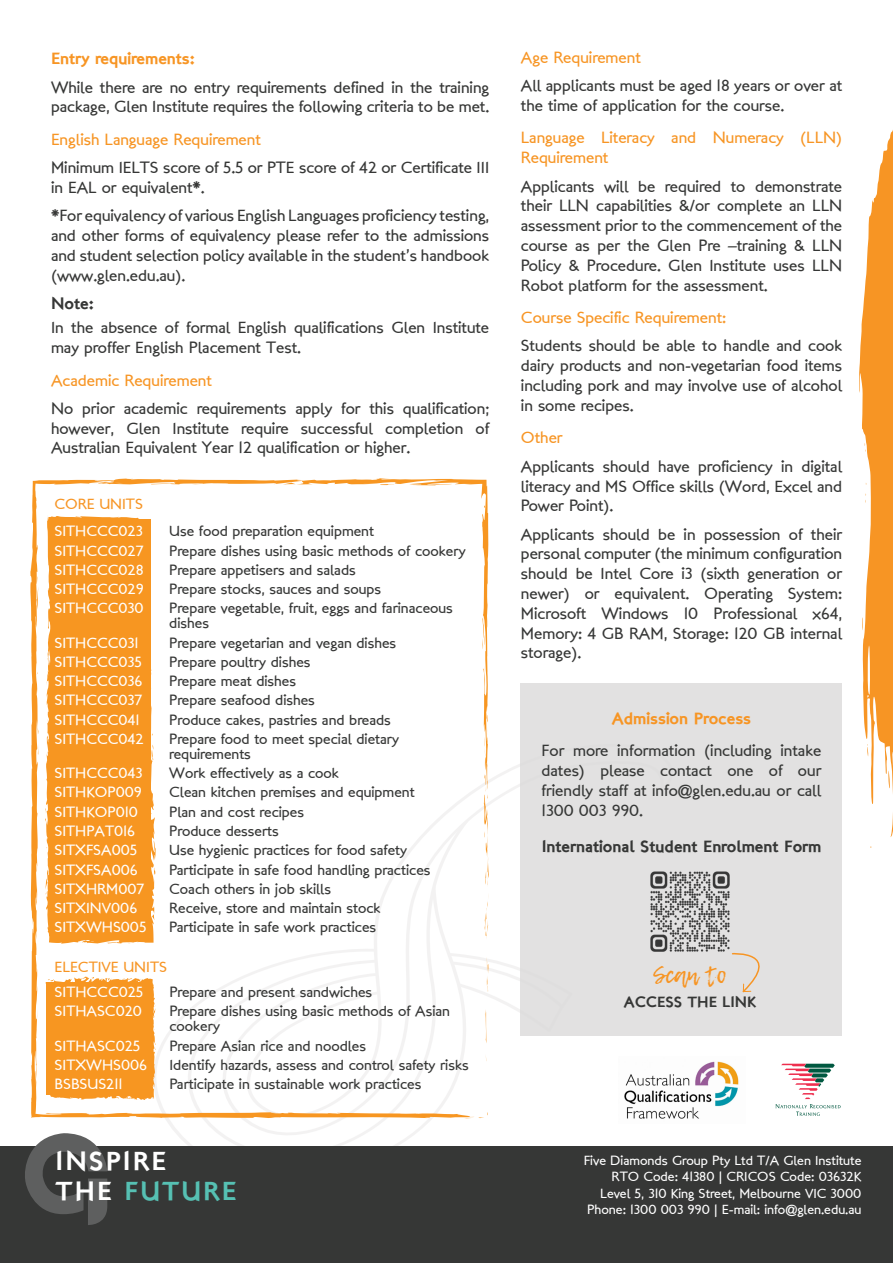
<style>
.page{position:relative;width:893px;height:1263px;background:#fff}
.page>*{position:absolute;margin:0;border:0;box-sizing:border-box;transform-origin:0 0}
.t1{font:26.4px/30.3px "London Two";letter-spacing:.075em;color:#fff}
.t2{font:24px "Lemon Tuesday";color:#f79524}
.Regular{font:16.5px/19.8px "London Between";color:#363736;text-align:justify}
.Regular-2{font:16.5px/19.8px "London Between";color:#f79524}
.Regular-3{font:16.5px "London Two";color:#363736}
.Regular-4{font:16.5px "London Two";color:#f79524}
.List{font:15px/15px "London Between";color:#363736}
.List-2{font:15px "London Between";color:#fff}
.Titles{font:15px "London Between";color:#f79524}
.t3{font:15px "London Two";color:#363736}
.t4{font:13.5px "London Between";color:#fff}
.s1{color:#56c0b3}
</style>
<div class="page">
<svg style="left:165px;top:720px;width:356px;height:426px"></svg>
<div style="left:0;top:1146px;width:893px;height:117px;background:#363736"></div>
<svg style="left:25px;top:1133px;width:82px;height:92px"></svg>
<svg style="left:859px;top:130px;width:34px;height:707px"></svg>
<svg style="left:489px;top:892px;width:32px;height:169px"></svg>
<svg style="left:30px;top:478px;width:459px;height:640px"></svg>
<svg style="left:92px;top:482px;width:17px;height:3px"></svg>
<svg style="left:484px;top:774px;width:5px;height:112px"></svg>
<svg style="left:484px;top:706px;width:5px;height:62px"></svg>
<svg style="left:482px;top:602px;width:6px;height:52px"></svg>
<svg style="left:378px;top:478px;width:19px;height:7px"></svg>
<svg style="left:478px;top:1110px;width:10px;height:8px"></svg>
<svg style="left:45px;top:516px;width:111px;height:428px;background:#f79d2f"></svg>
<svg style="left:79px;top:940px;width:8px;height:3px"></svg>
<svg style="left:145px;top:605px;width:7px;height:112px"></svg>
<svg style="left:146px;top:742px;width:8px;height:25px"></svg>
<svg style="left:150px;top:807px;width:5px;height:7px"></svg>
<svg style="left:154px;top:867px;width:2px;height:8px"></svg>
<svg style="left:141px;top:519px;width:10px;height:5px"></svg>
<svg style="left:45px;top:977px;width:111px;height:123px;background:#f79d30"></svg>
<div style="left:521px;top:683px;width:321px;height:353px;background:#e2e1e1"></div>
<img style="left:650px;top:871px;width:80px;height:81px">
<svg style="left:731px;top:952px;width:29px;height:41px"></svg>
<img style="left:624px;top:1061px;width:115px;height:58px">
<svg style="left:775px;top:1064px;width:66px;height:52px"></svg>
<p class="Regular-4" style="left:51px;top:48px;width:145px">Entry requirements:</p>
<p class="Regular" style="left:51px;top:77px;width:440px">While there are no entry requirements defined in the training package, Glen Institute requires the following criteria to be met.</p>
<p class="Regular-2" style="left:51px;top:130px;width:211px">English Language Requirement</p>
<p class="Regular" style="left:51px;top:158px;width:440px">Minimum IELTS score of 5.5 or PTE score of 42 or Certificate III in EAL or equivalent*.</p>
<p class="Regular" style="left:51px;top:206px;width:440px">*For equivalency of various English Languages proficiency testing, and other forms of equivalency please refer to the admissions and student selection policy available in the student’s handbook (www.glen.edu.au).</p>
<p class="Regular-3" style="left:51px;top:293px;width:44px">Note:</p>
<p class="Regular" style="left:51px;top:318px;width:440px">In the absence of formal English qualifications Glen Institute may proffer English Placement Test.</p>
<p class="Regular-2" style="left:51px;top:370px;width:162px">Academic Requirement</p>
<p class="Regular" style="left:51px;top:398px;width:440px">No prior academic requirements apply for this qualification; however, Glen Institute require successful completion of Australian Equivalent Year 12 qualification or higher.</p>
<p class="Titles" style="left:54px;top:494px;width:90px">CORE UNITS</p>
<p class="List-2" style="left:54px;top:522px;width:90px">SITHCCC023</p>
<p class="List-2" style="left:54px;top:541px;width:90px">SITHCCC027</p>
<p class="List-2" style="left:54px;top:561px;width:91px">SITHCCC028</p>
<p class="List-2" style="left:54px;top:580px;width:91px">SITHCCC029</p>
<p class="List-2" style="left:54px;top:599px;width:91px">SITHCCC030</p>
<p class="List-2" style="left:54px;top:633px;width:86px">SITHCCC031</p>
<p class="List-2" style="left:54px;top:653px;width:89px">SITHCCC035</p>
<p class="List-2" style="left:54px;top:672px;width:89px">SITHCCC036</p>
<p class="List-2" style="left:54px;top:691px;width:89px">SITHCCC037</p>
<p class="List-2" style="left:54px;top:710px;width:87px">SITHCCC041</p>
<p class="List-2" style="left:54px;top:730px;width:91px">SITHCCC042</p>
<p class="List-2" style="left:54px;top:764px;width:90px">SITHCCC043</p>
<p class="List-2" style="left:54px;top:783px;width:89px">SITHKOP009</p>
<p class="List-2" style="left:54px;top:802px;width:85px">SITHKOP010</p>
<p class="List-2" style="left:54px;top:822px;width:82px">SITHPAT016</p>
<p class="List-2" style="left:54px;top:841px;width:84px">SITXFSA005</p>
<p class="List-2" style="left:54px;top:860px;width:85px">SITXFSA006</p>
<p class="List-2" style="left:54px;top:879px;width:91px">SITXHRM007</p>
<p class="List-2" style="left:54px;top:899px;width:84px">SITXINV006</p>
<p class="List-2" style="left:54px;top:918px;width:93px">SITXWHS005</p>
<p class="List" style="left:169px;top:524px;width:206px">Use food preparation equipment</p>
<p class="List" style="left:169px;top:543px;width:298px">Prepare dishes using basic methods of cookery</p>
<p class="List" style="left:169px;top:562px;width:188px">Prepare appetisers and salads</p>
<p class="List" style="left:169px;top:582px;width:213px">Prepare stocks, sauces and soups</p>
<p class="List" style="left:169px;top:601px;width:285px">Prepare vegetable, fruit, eggs and farinaceous dishes</p>
<p class="List" style="left:169px;top:635px;width:228px">Prepare vegetarian and vegan dishes</p>
<p class="List" style="left:169px;top:654px;width:143px">Prepare poultry dishes</p>
<p class="List" style="left:169px;top:674px;width:128px">Prepare meat dishes</p>
<p class="List" style="left:169px;top:693px;width:147px">Prepare seafood dishes</p>
<p class="List" style="left:169px;top:712px;width:223px">Produce cakes, pastries and breads</p>
<p class="List" style="left:169px;top:731px;width:231px">Prepare food to meet special dietary requirements</p>
<p class="List" style="left:169px;top:766px;width:171px">Work effectively as a cook</p>
<p class="List" style="left:169px;top:785px;width:247px">Clean kitchen premises and equipment</p>
<p class="List" style="left:169px;top:804px;width:136px">Plan and cost recipes</p>
<p class="List" style="left:169px;top:823px;width:111px">Produce desserts</p>
<p class="List" style="left:169px;top:843px;width:239px">Use hygienic practices for food safety</p>
<p class="List" style="left:169px;top:862px;width:263px">Participate in safe food handling practices</p>
<p class="List" style="left:169px;top:881px;width:163px">Coach others in job skills</p>
<p class="List" style="left:169px;top:900px;width:213px">Receive, store and maintain stock</p>
<p class="List" style="left:169px;top:920px;width:208px">Participate in safe work practices</p>
<p class="Titles" style="left:55px;top:957px;width:114px">ELECTIVE UNITS</p>
<p class="List-2" style="left:55px;top:983px;width:90px">SITHCCC025</p>
<p class="List-2" style="left:55px;top:1002px;width:89px">SITHASC020</p>
<p class="List-2" style="left:55px;top:1036px;width:87px">SITHASC025</p>
<p class="List-2" style="left:55px;top:1055px;width:94px">SITXWHS006</p>
<p class="List-2" style="left:55px;top:1075px;width:69px">BSBSUS211</p>
<p class="List" style="left:169px;top:984px;width:204px">Prepare and present sandwiches</p>
<p class="List" style="left:169px;top:1004px;width:282px">Prepare dishes using basic methods of Asian cookery</p>
<p class="List" style="left:169px;top:1038px;width:198px">Prepare Asian rice and noodles</p>
<p class="List" style="left:169px;top:1057px;width:301px">Identify hazards, assess and control safety risks</p>
<p class="List" style="left:169px;top:1076px;width:253px">Participate in sustainable work practices</p>
<p class="Regular-2" style="left:521px;top:47px;width:121px">Age Requirement</p>
<p class="Regular" style="left:521px;top:76px;width:323px">All applicants must be aged 18 years or over at the time of application for the course.</p>
<p class="Regular-2" style="left:521px;top:128px;width:323px">Language Literacy and Numeracy (LLN)<br>Requirement</p>
<p class="Regular" style="left:521px;top:176px;width:323px">Applicants will be required to demonstrate their LLN capabilities &amp;/or complete an LLN assessment prior to the commencement of the course as per the Glen Pre –training &amp; LLN Policy &amp; Procedure. Glen Institute uses LLN Robot platform for the assessment.</p>
<p class="Regular-2" style="left:521px;top:308px;width:207px">Course Specific Requirement:</p>
<p class="Regular" style="left:521px;top:336px;width:323px">Students should be able to handle and cook dairy products and non-vegetarian food items including pork and may involve use of alcohol in some recipes.</p>
<p class="Regular-2" style="left:521px;top:428px;width:43px">Other</p>
<p class="Regular" style="left:521px;top:456px;width:323px">Applicants should have proficiency in digital literacy and MS Office skills (Word, Excel and Power Point).</p>
<p class="Regular" style="left:521px;top:524px;width:323px">Applicants should be in possession of their personal computer (the minimum configuration should be Intel Core i3 (sixth generation or newer) or equivalent. Operating System:<br>Microsoft Windows 10 Professional x64, Memory: 4 GB RAM, Storage: 120 GB internal storage).</p>
<p class="Regular-4" style="left:612px;top:707px;width:141px">Admission Process</p>
<p class="Regular" style="left:542px;top:741px;width:281px">For more information (including intake dates) please contact one of our friendly staff at info@glen.edu.au or call 1300 003 990.</p>
<p class="Regular-3" style="left:542px;top:836px;width:281px">International Student Enrolment Form</p>
<p class="t2" style="left:653px;top:961px;width:75px">Scan to</p>
<p class="t3" style="left:624px;top:992px;width:134px">ACCESS THE LINK</p>
<p class="t1" style="left:56px;top:1145px;width:183px">INSPIRE<br>THE <span class="s1">FUTURE</span></p>
<p class="t4" style="left:584px;top:1152px;width:279px">Five Diamonds Group Pty Ltd T/A Glen Institute</p>
<p class="t4" style="left:611px;top:1168px;width:251px">RTO Code: 41380 | CRICOS Code: 03632K</p>
<p class="t4" style="left:600px;top:1185px;width:263px">Level 5, 310 King Street, Melbourne VIC 3000</p>
<p class="t4" style="left:587px;top:1201px;width:276px">Phone: 1300 003 990 | E-mail: info@glen.edu.au</p>
</div>
